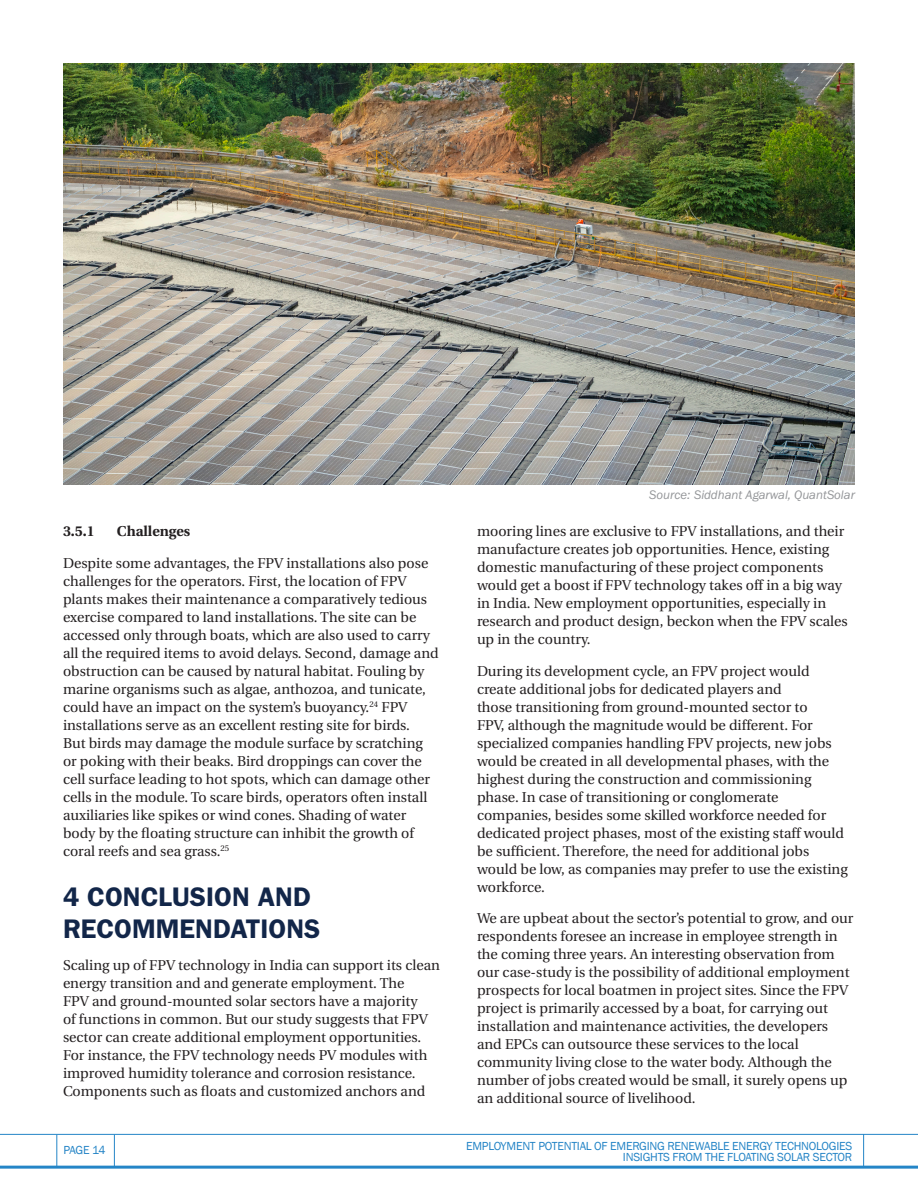
<style>
.page{position:relative;width:918px;height:1188px;background:#fff}
.page>*{position:absolute;margin:0;border:0;box-sizing:border-box;transform-origin:0 0}
.t1{font:600 27px/32.4px "ITC Franklin Gothic Std";color:#122649}
.body{font:14.25px/18px "Utopia";color:#231f20}
.body-2{font:700 14.25px "Utopia";color:#231f20}
.Source{font:italic 12.75px "ITC Franklin Gothic Std";color:#939598}
.t2{font:12px/11.4px "Franklin Gothic";letter-spacing:-.02em;color:#2484c6;text-align:right}
</style>
<div class="page">
<hr style="left:56px;top:1135px;width:1px;height:31px;background:#2485c7">
<hr style="left:114px;top:1135px;width:1px;height:31px;background:#2485c7">
<hr style="left:0;top:1166px;width:918px;height:3px;background:#2485c7">
<hr style="left:0;top:1134px;width:918px;height:1px;background:#2485c7">
<hr style="left:863px;top:1134px;width:1px;height:33px;background:#2485c7">
<img style="left:63px;top:63px;width:792px;height:422px">
<p class="body-2" style="left:63px;top:523px;width:33px">3.5.1</p>
<p class="body-2" style="left:117px;top:523px;width:75px">Challenges</p>
<p class="body" style="left:63px;top:554px;width:377px">Despite some advantages, the FPV installations also pose challenges for the operators. First, the location of FPV plants makes their maintenance a comparatively tedious exercise compared to land installations. The site can be accessed only through boats, which are also used to carry all the required items to avoid delays. Second, damage and obstruction can be caused by natural habitat. Fouling by marine organisms such as algae, anthozoa, and tunicate, could have an impact on the system’s buoyancy.<sup>24</sup> FPV installations serve as an excellent resting site for birds.<br>But birds may damage the module surface by scratching or poking with their beaks. Bird droppings can cover the cell surface leading to hot spots, which can damage other cells in the module. To scare birds, operators often install auxiliaries like spikes or wind cones. Shading of water body by the floating structure can inhibit the growth of coral reefs and sea grass.<sup>25</sup></p>
<h1 class="t1" style="left:63px;top:881px;width:259px">4 CONCLUSION AND<br>RECOMMENDATIONS</h1>
<p class="body" style="left:63px;top:956px;width:378px">Scaling up of FPV technology in India can support its clean energy transition and and generate employment. The<br>FPV and ground-mounted solar sectors have a majority<br>of functions in common. But our study suggests that FPV sector can create additional employment opportunities.<br>For instance, the FPV technology needs PV modules with improved humidity tolerance and corrosion resistance.<br>Components such as floats and customized anchors and</p>
<p class="Source" style="left:649px;top:487px;width:207px">Source: Siddhant Agarwal, QuantSolar</p>
<p class="body" style="left:477px;top:523px;width:372px">mooring lines are exclusive to FPV installations, and their manufacture creates job opportunities. Hence, existing domestic manufacturing of these project components would get a boost if FPV technology takes off in a big way in India. New employment opportunities, especially in research and product design, beckon when the FPV scales up in the country.</p>
<p class="body" style="left:477px;top:662px;width:372px">During its development cycle, an FPV project would create additional jobs for dedicated players and<br>those transitioning from ground-mounted sector to<br>FPV, although the magnitude would be different. For specialized companies handling FPV projects, new jobs would be created in all developmental phases, with the highest during the construction and commissioning phase. In case of transitioning or conglomerate companies, besides some skilled workforce needed for dedicated project phases, most of the existing staff would be sufficient. Therefore, the need for additional jobs would be low, as companies may prefer to use the existing workforce.</p>
<p class="body" style="left:477px;top:910px;width:378px">We are upbeat about the sector’s potential to grow, and our respondents foresee an increase in employee strength in the coming three years. An interesting observation from our case-study is the possibility of additional employment prospects for local boatmen in project sites. Since the FPV project is primarily accessed by a boat, for carrying out installation and maintenance activities, the developers and EPCs can outsource these services to the local community living close to the water body. Although the number of jobs created would be small, it surely opens up an additional source of livelihood.</p>
<p class="t2" style="left:64px;top:1145px;width:43px">PAGE 14</p>
<p class="t2" style="left:466px;top:1140px;width:388px">EMPLOYMENT POTENTIAL OF EMERGING RENEWABLE ENERGY TECHNOLOGIES<br>INSIGHTS FROM THE FLOATING SOLAR SECTOR</p>
</div>
